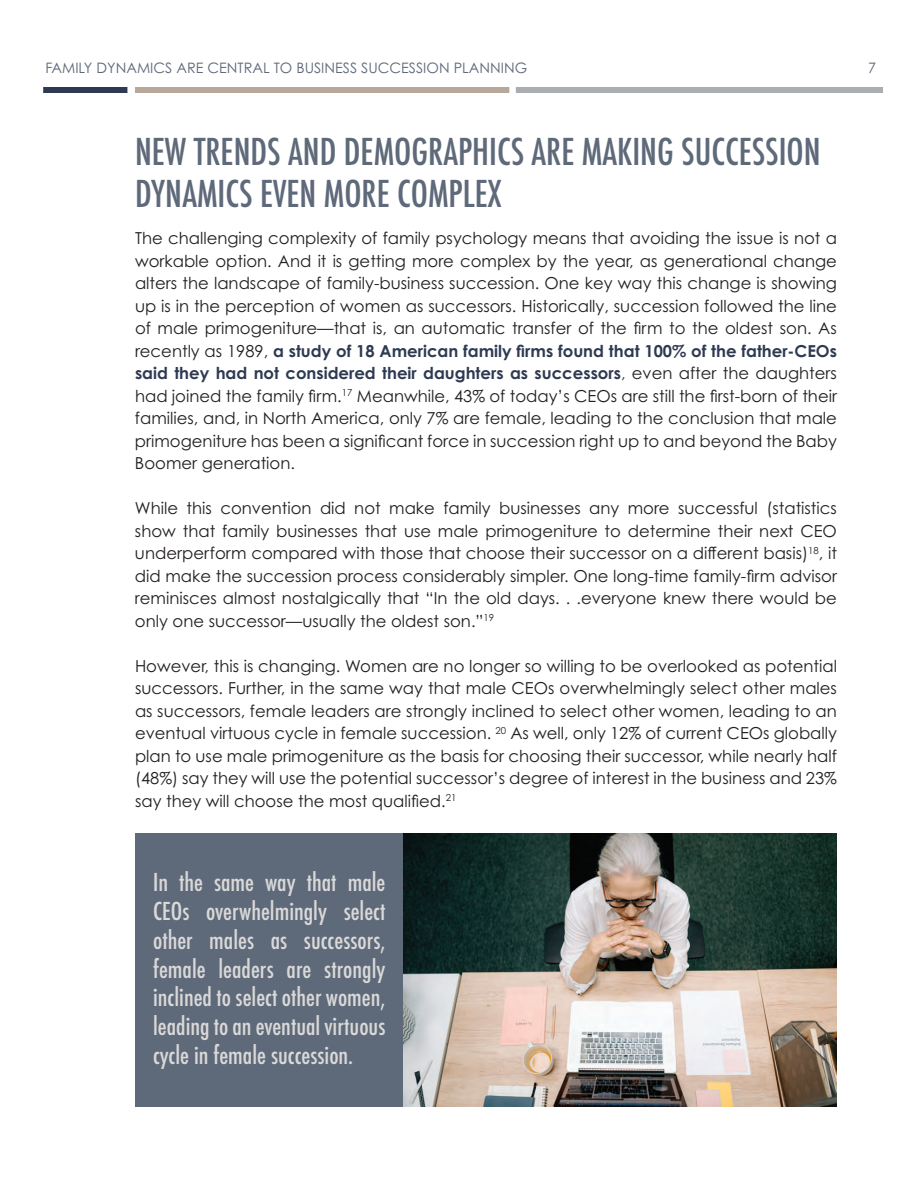
<style>
.page{position:relative;width:918px;height:1188px;background:#fff}
.page>*{position:absolute;margin:0;border:0;box-sizing:border-box;transform-origin:0 0}
.t1{font:500 condensed 36px/42px "Futura";color:#5e697a}
.t2{font:500 condensed 24px/28.8px "Futura";color:#dad9d8;text-align:justify}
.t3{font:16.5px/22.5px "Century Gothic Pro";color:#231f20;text-align:justify}
.t4{font:14.4px "Century Gothic Pro";color:#5e697a}
.s1{font-weight:700;color:#2d3a51}
.s2{color:#2d3a51}
</style>
<div class="page">
<div style="left:43px;top:87px;width:84px;height:6px;background:#2d3a51"></div>
<div style="left:516px;top:87px;width:367px;height:6px;background:#aaadb2"></div>
<div style="left:135px;top:87px;width:374px;height:6px;background:#b7a89a"></div>
<img style="left:403px;top:834px;width:434px;height:273px">
<div style="left:135px;top:834px;width:268px;height:273px;background:#5e697a"></div>
<p class="t4" style="left:45px;top:59px;width:483px">FAMILY DYNAMICS ARE CENTRAL TO BUSINESS SUCCESSION PLANNING</p>
<p class="t4" style="left:868px;top:59px;width:9px">7</p>
<h1 class="t1" style="left:135px;top:131px;width:687px">NEW TRENDS AND DEMOGRAPHICS ARE MAKING SUCCESSION<br>DYNAMICS EVEN MORE COMPLEX</h1>
<p class="t3" style="left:135px;top:227px;width:704px">The challenging complexity of family psychology means that avoiding the issue is not a workable option. And it is getting more complex by the year, as generational change alters the landscape of family-business succession. One key way this change is showing up is in the perception of women as successors. Historically, succession followed the line of male primogeniture—that is, an automatic transfer of the firm to the oldest son. As recently as 1989, <span class="s1">a study of 18 American family firms found that 100% of the father-CEOs said they had not considered their daughters as successors</span><span class="s2">,</span> even after the daughters had joined the family firm.<sup>17</sup> Meanwhile, 43% of today’s CEOs are still the first-born of their families, and, in North America, only 7% are female, leading to the conclusion that male primogeniture has been a significant force in succession right up to and beyond the Baby Boomer generation.</p>
<p class="t3" style="left:135px;top:497px;width:704px">While this convention did not make family businesses any more successful (statistics show that family businesses that use male primogeniture to determine their next CEO underperform compared with those that choose their successor on a different basis)<sup>18</sup>, it did make the succession process considerably simpler. One long-time family-firm advisor reminisces almost nostalgically that “In the old days. . .everyone knew there would be only one successor—usually the oldest son.”<sup>19</sup></p>
<p class="t3" style="left:135px;top:654px;width:704px">However, this is changing. Women are no longer so willing to be overlooked as potential successors. Further, in the same way that male CEOs overwhelmingly select other males as successors, female leaders are strongly inclined to select other women, leading to an eventual virtuous cycle in female succession. <sup>20</sup> As well, only 12% of current CEOs globally plan to use male primogeniture as the basis for choosing their successor, while nearly half (48%) say they will use the potential successor’s degree of interest in the business and 23% say they will choose the most qualified.<sup>21</sup></p>
<h2 class="t2" style="left:153px;top:868px;width:234px">In the same way that male CEOs overwhelmingly select other males as successors, female leaders are strongly inclined to select other women, leading to an eventual virtuous cycle in female succession.</h2>
</div>
